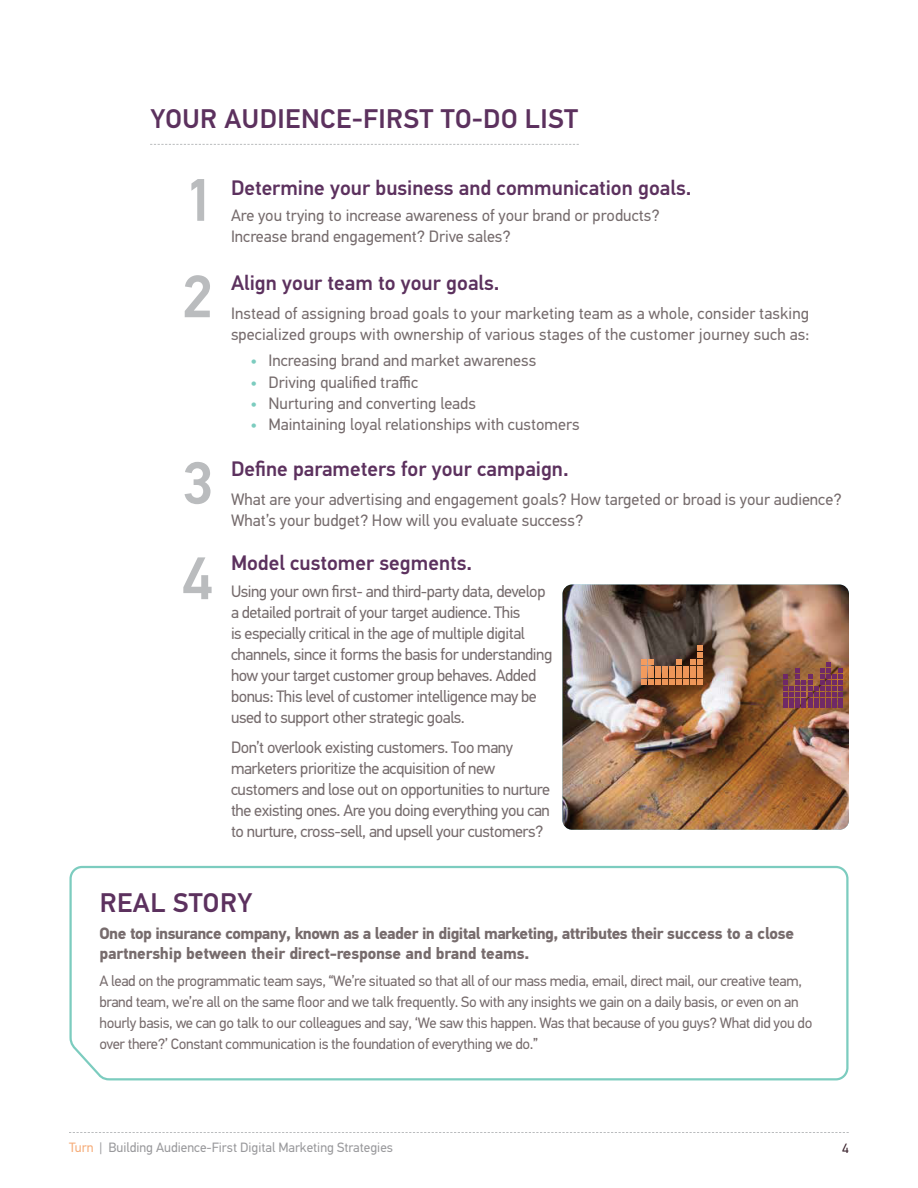
<style>
.page{position:relative;width:918px;height:1188px;background:#fff}
.page>*{position:absolute;margin:0;border:0;box-sizing:border-box;transform-origin:0 0}
.t1{font:500 60px/96.4px "PF Din Text Pro";color:#babcbe}
.t2{font:500 27px "PF Din Text Pro";letter-spacing:.02em;color:#5c315e}
.t3{font:500 21px "PF Din Text Pro";color:#5c315e}
.t4{font:16.5px/21px "PF Din Text Pro";letter-spacing:-.03em;color:#766c6d}
.t5{font:16.5px/21px "PF Din Text Pro";color:#766c6d}
.t6{font:16.5px/21px "PF Din Text Pro";letter-spacing:.005em;color:#766c6d}
.t7{font:700 16.5px/19.8px "PF Din Text Pro";letter-spacing:-.035em;color:#776c6d}
.t8{font:15px/21px "PF Din Text Pro";letter-spacing:-.02em;color:#776c6d}
.t9{font:13.5px "PF Din Text Pro";color:#99999c}
.t10{font:13.5px "PF Din Text Pro";color:#38202a}
.s1{color:#7cccbf}
.s2{color:#f6ad7a}
</style>
<div class="page">
<svg style="left:69px;top:1132px;width:780px;height:1px"></svg>
<img style="left:562px;top:585px;width:287px;height:245px">
<svg style="left:641px;top:646px;width:62px;height:39px"></svg>
<svg style="left:783px;top:663px;width:60px;height:45px"></svg>
<svg style="left:150px;top:144px;width:429px;height:1px"></svg>
<svg style="left:69px;top:865px;width:780px;height:216px"></svg>
<h2 class="t2" style="left:150px;top:103px;width:430px">YOUR AUDIENCE-FIRST TO-DO LIST</h2>
<h1 class="t1" style="left:182px;top:153px;width:35px">1<br>2</h1>
<h1 class="t1" style="left:182px;top:437px;width:33px;line-height:95.2px">3<br>4</h1>
<p class="t3" style="left:231px;top:175px;width:462px">Determine your business and communication goals.</p>
<p class="t5" style="left:231px;top:205px;width:430px">Are you trying to increase awareness of your brand or products?<br>Increase brand engagement? Drive sales?</p>
<p class="t3" style="left:231px;top:270px;width:270px">Align your team to your goals.</p>
<p class="t6" style="left:231px;top:303px;width:580px">Instead of assigning broad goals to your marketing team as a whole, consider tasking specialized groups with ownership of various stages of the customer journey such as:</p>
<p class="t5" style="left:251px;top:350px;width:287px"><span class="s1">•</span> Increasing brand and market awareness</p>
<p class="t5" style="left:251px;top:372px;width:169px"><span class="s1">•</span> Driving qualified traffic</p>
<p class="t5" style="left:251px;top:393px;width:227px"><span class="s1">•</span> Nurturing and converting leads</p>
<p class="t5" style="left:251px;top:414px;width:331px"><span class="s1">•</span> Maintaining loyal relationships with customers</p>
<p class="t3" style="left:231px;top:457px;width:339px">Define parameters for your campaign.</p>
<p class="t5" style="left:231px;top:489px;width:612px">What are your advertising and engagement goals? How targeted or broad is your audience?<br>What’s your budget? How will you evaluate success?</p>
<p class="t3" style="left:231px;top:550px;width:243px">Model customer segments.</p>
<p class="t4" style="left:231px;top:581px;width:323px">Using your own first- and third-party data, develop a detailed portrait of your target audience. This<br>is especially critical in the age of multiple digital channels, since it forms the basis for understanding how your target customer group behaves. Added bonus: This level of customer intelligence may be used to support other strategic goals.</p>
<p class="t4" style="left:231px;top:737px;width:320px">Don’t overlook existing customers. Too many marketers prioritize the acquisition of new customers and lose out on opportunities to nurture the existing ones. Are you doing everything you can to nurture, cross-sell, and upsell your customers?</p>
<h2 class="t2" style="left:100px;top:886px;width:154px">REAL STORY</h2>
<p class="t7" style="left:99px;top:924px;width:696px">One top insurance company, known as a leader in digital marketing, attributes their success to a close partnership between their direct-response and brand teams.</p>
<p class="t8" style="left:99px;top:970px;width:714px">A lead on the programmatic team says, “We’re situated so that all of our mass media, email, direct mail, our creative team, brand team, we’re all on the same floor and we talk frequently. So with any insights we gain on a daily basis, or even on an hourly basis, we can go talk to our colleagues and say, ‘We saw this happen. Was that because of you guys? What did you do over there?’ Constant communication is the foundation of everything we do.”</p>
<p class="t9" style="left:69px;top:1140px;width:326px"><span class="s2">Turn</span> | Building Audience-First Digital Marketing Strategies</p>
<p class="t10" style="left:842px;top:1140px;width:8px">4</p>
</div>
